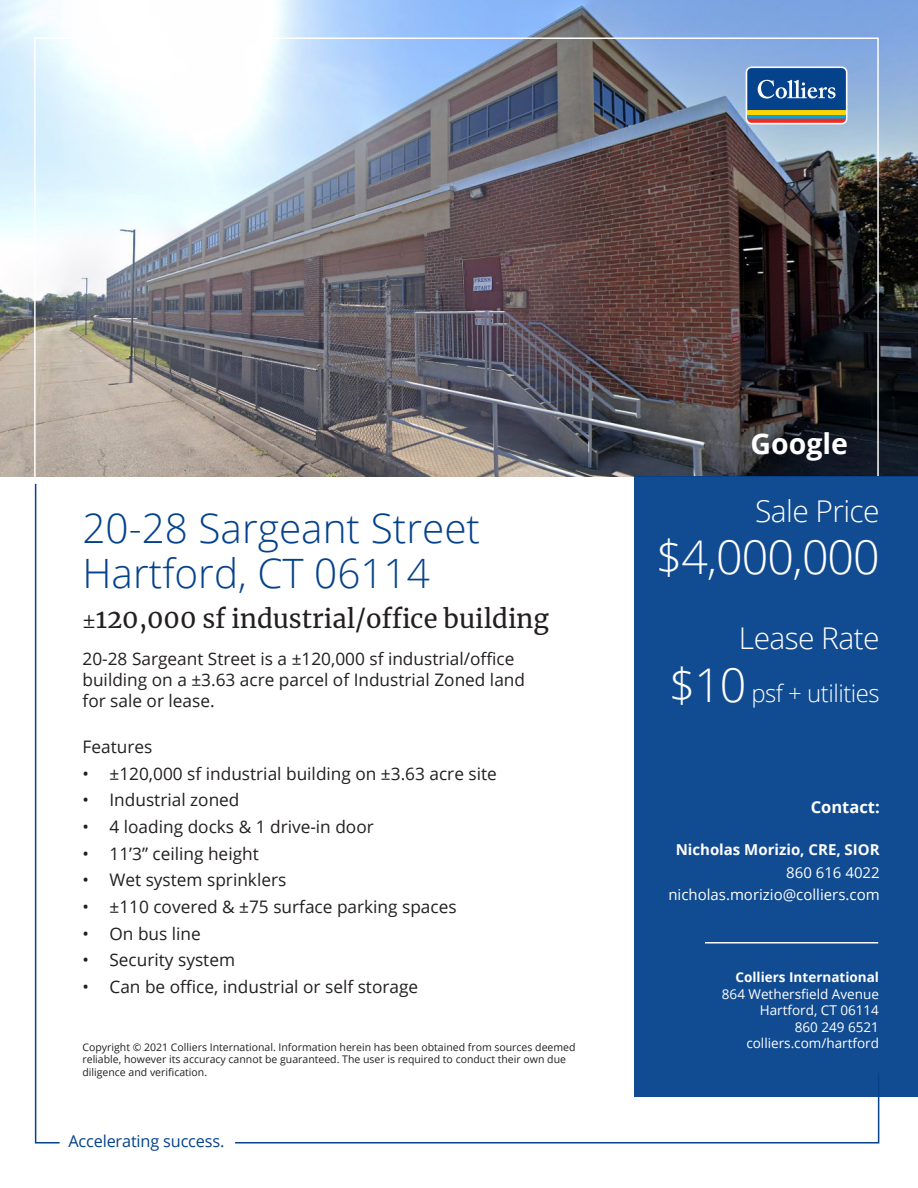
<style>
.page{position:relative;width:918px;height:1188px;background:#fff}
.page>*{position:absolute;margin:0;border:0;box-sizing:border-box;transform-origin:0 0}
.t1{font:300 46.5px "Open Sans";letter-spacing:-.02em;color:#fff}
.t2{font:300 40.5px "Open Sans";color:#05428c}
.t3{font:300 30px "Open Sans";letter-spacing:-.02em;color:#fff}
.t4{font:700 28.5px "Open Sans";color:#fff}
.t5{font:25.5px "Merriweather";color:#231f20}
.t6{font:300 24px "Open Sans";letter-spacing:-.02em;color:#fff}
.t7{font:17.25px/21px "Open Sans";color:#231f20}
.t8{font:700 16.5px "Open Sans";color:#fff}
.t9{font:16.35px "Open Sans";letter-spacing:-.01em;color:#05428c}
.t10{font:15px "Open Sans";color:#fff}
.t11{font:700 15px "Open Sans";color:#fff}
.t12{font:13.5px "Open Sans";color:#fff}
.t13{font:700 13.5px "Open Sans";color:#fff}
.t14{font:10.5px/12.6px "Open Sans";color:#231f20}
.s1{font-family:"Aaux Next"}
.s2{font-size:46.5px}
</style>
<div class="page">
<img style="left:0;top:0;width:918px;height:477px">
<svg style="left:235px;top:1097px;width:645px;height:47px"></svg>
<img style="left:33px;top:37px;width:847px;height:440px">
<div style="left:634px;top:477px;width:284px;height:620px;background:#114b91"></div>
<div style="left:746px;top:66px;width:101px;height:58px;background:#fff;border-radius:6px"></div>
<div style="left:747px;top:114px;width:99px;height:5px;background:#00a8e4"></div>
<hr style="left:747px;top:110px;width:99px;height:4px;background:#fed503">
<svg style="left:747px;top:119px;width:99px;height:4px"></svg>
<svg style="left:747px;top:68px;width:99px;height:42px;background:#215799"></svg>
<svg style="left:34px;top:483px;width:26px;height:661px"></svg>
<hr style="left:705px;top:942px;width:173px;height:2px;background:#fff">
<p class="t2" style="left:82px;top:500px;width:399px">20-28 Sargeant Street</p>
<p class="t2" style="left:82px;top:545px;width:349px">Hartford, CT 06114</p>
<p class="t5" style="left:82px;top:601px;width:468px"><span class="s1">±</span>120,000 sf industrial/office building</p>
<p class="t7" style="left:82px;top:648px;width:444px">20-28 Sargeant Street is a ±120,000 sf industrial/office building on a ±3.63 acre parcel of Industrial Zoned land for sale or lease.</p>
<p class="t7" style="left:82px;top:736px;width:71px">Features</p>
<p class="t7" style="left:82px;top:763px;width:416px">• ±120,000 sf industrial building on ±3.63 acre site</p>
<p class="t7" style="left:82px;top:789px;width:159px">• Industrial zoned</p>
<p class="t7" style="left:82px;top:816px;width:293px">• 4 loading docks &amp; 1 drive-in door</p>
<p class="t7" style="left:82px;top:843px;width:178px">• 11’3” ceiling height</p>
<p class="t7" style="left:82px;top:869px;width:205px">• Wet system sprinklers</p>
<p class="t7" style="left:82px;top:896px;width:376px">• ±110 covered &amp; ±75 surface parking spaces</p>
<p class="t7" style="left:82px;top:923px;width:120px">• On bus line</p>
<p class="t7" style="left:82px;top:949px;width:154px">• Security system</p>
<p class="t7" style="left:82px;top:976px;width:337px">• Can be office, industrial or self storage</p>
<p class="t14" style="left:82px;top:1040px;width:495px">Copyright © 2021 Colliers International. Information herein has been obtained from sources deemed reliable, however its accuracy cannot be guaranteed. The user is required to conduct their own due diligence and verification.</p>
<p class="t9" style="left:68px;top:1130px;width:158px">Accelerating success.</p>
<p class="t4" style="left:751px;top:423px;width:99px">Google</p>
<p class="t3" style="left:755px;top:490px;width:126px">Sale Price</p>
<p class="t1" style="left:656px;top:526px;width:226px">$4,000,000</p>
<p class="t3" style="left:739px;top:618px;width:142px">Lease Rate</p>
<p class="t6" style="left:669px;top:677px;width:213px"><span class="s2">$10</span> psf + utilities</p>
<p class="t8" style="left:811px;top:796px;width:71px">Contact:</p>
<p class="t11" style="left:676px;top:839px;width:206px">Nicholas Morizio, CRE, SIOR</p>
<p class="t10" style="left:786px;top:862px;width:95px">860 616 4022</p>
<p class="t10" style="left:668px;top:885px;width:213px">nicholas.morizio@colliers.com</p>
<p class="t13" style="left:736px;top:968px;width:145px">Colliers International</p>
<p class="t12" style="left:722px;top:985px;width:159px">864 Wethersfield Avenue</p>
<p class="t12" style="left:760px;top:1001px;width:121px">Hartford, CT 06114</p>
<p class="t12" style="left:795px;top:1018px;width:86px">860 249 6521</p>
<p class="t12" style="left:746px;top:1034px;width:134px">colliers.com/hartford</p>
</div>
